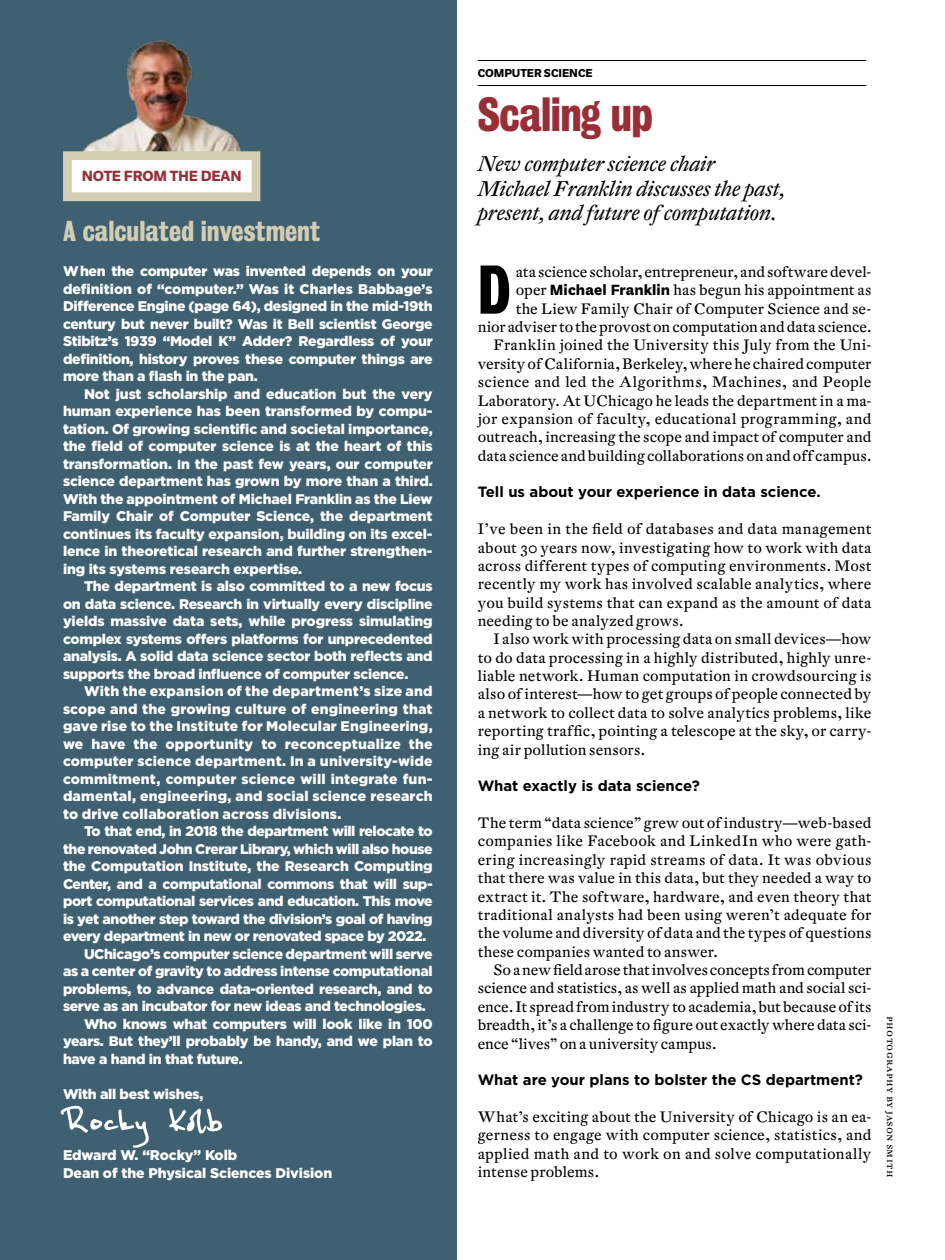
<style>
.page{position:relative;width:945px;height:1260px;background:#fff}
.page>*{position:absolute;margin:0;border:0;box-sizing:border-box;transform-origin:0 0}
.t1{font:62.65px "Bureau Grotesque Three Seven";color:#000}
.t2{font:43.75px "Bureau Grotesque Three Seven";letter-spacing:-.015em;color:#9a2e37}
.t3{font:26.25px "Bureau Grotesque Three Seven";color:#d2cdb3}
.t4{font:italic 21px/24.5px "DTL Fleischmann UCHST Med";letter-spacing:-.005em;color:#000}
.t5{font:700 15.75px "Plan Grotesque Std";letter-spacing:-.015em;color:#9a2e37}
.t6{font:14.88px/18.4px "DTL Fleischmann UCHST";letter-spacing:.01em;color:#000;text-align:justify}
.t7{font:700 14.88px "Gotham";color:#000}
.t8{font:900 14px/17.5px "Gotham";letter-spacing:-.025em;color:#fff;text-align:justify}
.t9{font:900 14px/17.5px "Gotham";letter-spacing:-.005em;color:#fff}
.t10{font:700 12.25px "Plan Grotesque Std";letter-spacing:-.005em;color:#000}
.t11{font:10.5px "DTL Fleischmann UCHT Caps";letter-spacing:.03em;color:#000}
.s1{font-family:"Plan Grotesque Std";font-weight:700}
.s2{font-family:"Plan Grotesque Std";font-weight:700;font-size:15.75px}
</style>
<div class="page">
<div style="left:0;top:0;width:457px;height:1260px;background:#3f6070"></div>
<img style="left:83px;top:40px;width:158px;height:111px">
<svg style="left:169px;top:1108px;width:53px;height:26px"></svg>
<svg style="left:60px;top:1106px;width:89px;height:42px"></svg>
<hr style="left:478px;top:60px;width:388px;height:1px;background:#000">
<hr style="left:478px;top:85px;width:388px;height:1px;background:#000">
<div style="left:63px;top:151px;width:197px;height:50px;background:#fff;border:9px solid #d2cdb3"></div>
<p class="t5" style="left:82px;top:167px;width:161px">NOTE FROM THE DEAN</p>
<h3 class="t3" style="left:63px;top:216px;width:259px">A calculated investment</h3>
<p class="t8" style="left:63px;top:262px;width:371px">When the computer was invented depends on your definition of “computer.” Was it Charles Babbage’s Difference Engine (page 64), designed in the mid-19th century but never built? Was it Bell scientist George Stibitz’s 1939 “Model K” Adder? Regardless of your definition, history proves these computer things are more than a flash in the pan.</p>
<p class="t8" style="left:63px;top:385px;width:371px;text-indent:21px">Not just scholarship and education but the very human experience has been transformed by compu&shy;tation. Of growing scientific and societal importance, the field of computer science is at the heart of this transformation. <span class="s1">I</span>n the past few years, our computer science department has grown by more than a third.<br>With the appointment of Michael Franklin as the Liew Family Chair of Computer Science, the department continues its faculty expansion, building on its excel&shy;lence in theoretical research and further strengthen&shy;ing its systems research expertise.</p>
<p class="t8" style="left:63px;top:577px;width:371px;text-indent:21px">The department is also committed to a new focus on data science. Research in virtually every discipline yields massive data sets, while progress simulating complex systems offers platforms for unprecedented analysis. A solid data science sector both reflects and supports the broad influence of computer science.</p>
<p class="t8" style="left:63px;top:682px;width:371px;text-indent:21px">With the expansion of the department’s size and scope and the growing culture of engineering that gave rise to the Institute for Molecular Engineering, we have the opportunity to reconceptualize the computer science department. In a university-wide commitment, computer science will integrate fun&shy;damental, engineering, and social science research to drive collaboration across divisions.</p>
<p class="t8" style="left:84px;top:822px;width:350px">To that end, in 2018 the department will relocate to</p>
<p class="t8" style="left:63px;top:840px;width:371px">the renovated John Crerar Library, which will also house</p>
<p class="t8" style="left:63px;top:857px;width:371px">the Computation Institute, the Research Computing</p>
<p class="t8" style="left:63px;top:875px;width:371px">Center, and a computational commons that will sup-</p>
<p class="t8" style="left:63px;top:892px;width:371px">port computational services and education. This move</p>
<p class="t8" style="left:63px;top:910px;width:371px">is yet another step toward the division’s goal of having</p>
<p class="t8" style="left:63px;top:927px;width:365px">every department in new or renovated space by 2022.</p>
<p class="t8" style="left:84px;top:945px;width:350px">UChicago’s computer science department will serve</p>
<p class="t8" style="left:63px;top:962px;width:371px">as a center of gravity to address intense computational</p>
<p class="t8" style="left:63px;top:980px;width:371px">problems, to advance data-oriented research, and to</p>
<p class="t8" style="left:63px;top:997px;width:364px">serve as an incubator for new ideas and technologies.</p>
<p class="t8" style="left:84px;top:1015px;width:350px">Who knows what computers will look like in 100</p>
<p class="t8" style="left:63px;top:1032px;width:371px">years. But they’ll probably be handy, and we plan to</p>
<p class="t8" style="left:63px;top:1050px;width:181px">have a hand in that future.</p>
<p class="t8" style="left:63px;top:1085px;width:142px">With all best wishes,</p>
<p class="t9" style="left:63px;top:1146px;width:271px">Edward W. “Rocky” Kolb<br>Dean of the Physical Sciences Division</p>
<p class="t10" style="left:478px;top:65px;width:117px">COMPUTER SCIENCE</p>
<h2 class="t2" style="left:478px;top:89px;width:177px">Scaling up</h2>
<h3 class="t4" style="left:478px;top:151px;width:309px">New computer science chair<br>Michael Franklin discusses the past, present, and future of computation.</h3>
<h1 class="t1" style="left:478px;top:254px;width:34px">D</h1>
<p class="t6" style="left:478px;top:262px;width:395px;text-align:right">ata science scholar, entrepreneur, and software devel-<br>oper <span class="s2">Michael Franklin</span> has begun his appointment as<br>the Liew Family Chair of Computer Science and se-<br>nior adviser to the provost on computation and data science.<br>Franklin joined the University this July from the Uni&shy;versity of California, Berkeley, where he chaired computer science and led the Algorithms, Machines, and People Laboratory. At UChicago he leads the department in a ma&shy;jor expansion of faculty, educational programming, and outreach, increasing the scope and impact of computer and data science and building collaborations on and off campus.</p>
<p class="t7" style="left:478px;top:482px;width:344px">Tell us about your experience in data science.</p>
<p class="t6" style="left:478px;top:520px;width:395px">I’ve been in the field of databases and data management about 30 years now, investigating how to work with data across different types of computing environments. Most recently my work has involved scalable analytics, where you build systems that can expand as the amount of data needing to be analyzed grows.</p>
<p class="t6" style="left:478px;top:630px;width:395px;text-indent:16px">I also work with processing data on small devices—how to do data processing in a highly distributed, highly unre&shy;liable network. Human computation in crowdsourcing is also of interest—how to get groups of people connected by a network to collect data to solve analytics problems, like reporting traffic, pointing a telescope at the sky, or carry&shy;ing air pollution sensors.</p>
<p class="t7" style="left:478px;top:776px;width:224px">What exactly is data science?</p>
<p class="t6" style="left:478px;top:813px;width:395px">The term “data science” grew out of industry—web-based companies like Facebook and LinkedIn who were gath&shy;ering increasingly rapid streams of data. It was obvious that there was value in this data, but they needed a way to extract it. The software, hardware, and even theory that traditional analysts had been using weren’t adequate for the volume and diversity of data and the types of questions these companies wanted to answer.</p>
<p class="t6" style="left:478px;top:960px;width:395px;text-indent:16px">So a new field arose that involves concepts from computer science and statistics, as well as applied math and social sci&shy;ence. It spread from industry to academia, but because of its breadth, it’s a challenge to figure out exactly where data sci&shy;ence “lives” on a university campus.</p>
<p class="t7" style="left:478px;top:1070px;width:387px">What are your plans to bolster the CS department?</p>
<p class="t6" style="left:478px;top:1107px;width:395px">What’s exciting about the University of Chicago is an ea&shy;gerness to engage with computer science, statistics, and applied math and to work on and solve computationally intense problems.</p>
<p class="t11" style="left:898px;top:1016px;width:163px;rotate:90deg">photography by jason smith</p>
</div>
